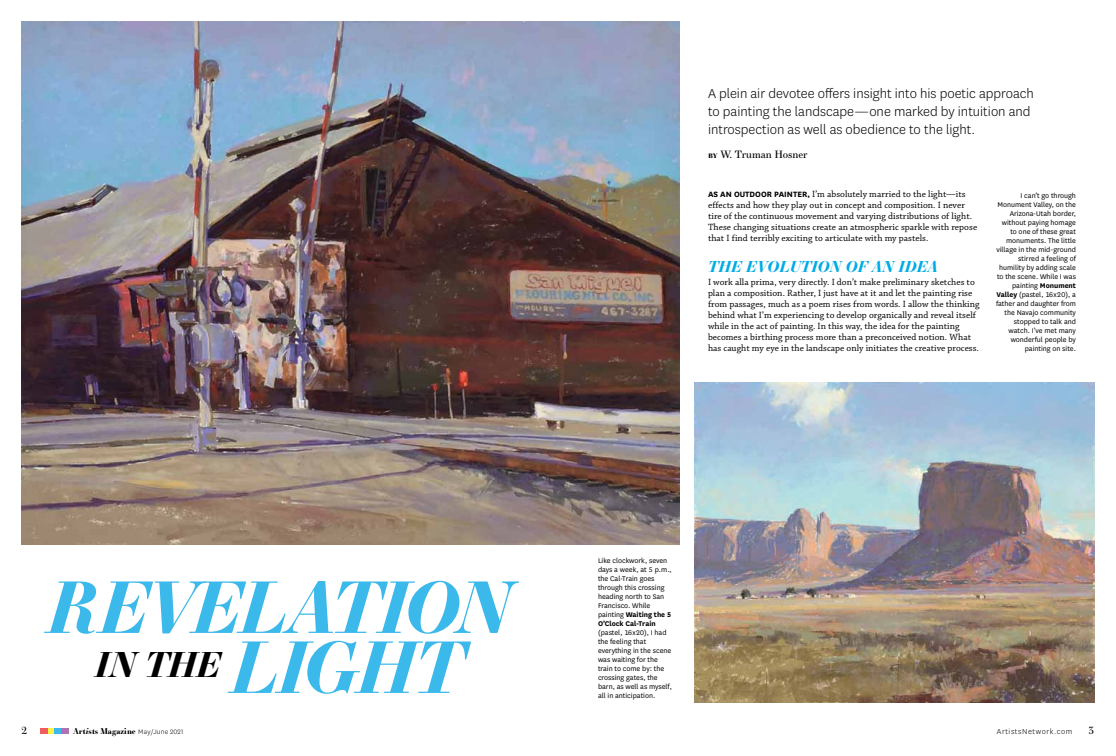
<style>
.page{position:relative;width:1116px;height:756px;background:#fff}
.page>*{position:absolute;margin:0;border:0;box-sizing:border-box;transform-origin:0 0}
.t1{font:italic 700 70px "Essonnes Display";letter-spacing:-.04em;color:#3cb9eb}
.t2{font:italic 700 34px "Essonnes Display";color:#000}
.t3{font:300 15px/18px "National";color:#000}
.t4{font:italic 700 15px "Essonnes Display";letter-spacing:.005em;color:#00abe6}
.t5{font:10.2px "Essonnes Text";color:#000}
.t6{font:10px "Essonnes Text";color:#000}
.t7{font:9.5px/11px "Chaparral Pro";letter-spacing:.005em;color:#000}
.t8{font:300 8.5px "National";letter-spacing:.07em;color:#000}
.t9{font:8px/9px "National";color:#000}
.t10{font:700 8px "Essonnes Display";letter-spacing:.01em;color:#000}
.s1{font-family:"Essonnes Display";font-weight:700;font-size:8.2px}
.s2{font-family:"National";font-weight:700;font-size:9px}
.s3{font-weight:700}
.s4{font-size:70px;color:#3cb9eb}
.s5{font-style:italic}
.s6{font-family:"National";font-weight:300;font-size:7.5px}
</style>
<div class="page">
<div style="left:47px;top:728px;width:7px;height:6px;background:#fff349"></div>
<div style="left:40px;top:728px;width:7px;height:6px;background:#f15d5d"></div>
<div style="left:54px;top:728px;width:8px;height:6px;background:#3cb9eb"></div>
<div style="left:62px;top:728px;width:7px;height:6px;background:#ad74b1"></div>
<img style="left:22px;top:22px;width:658px;height:522px">
<img style="left:694px;top:383px;width:400px;height:320px">
<h3 class="t3" style="left:708px;top:84px;width:327px">A plein air devotee offers insight into his poetic approach to painting the landscape—one marked by intuition and introspection as well as obedience to the light.</h3>
<p class="t5" style="left:708px;top:146px;width:101px"><span class="s1">by</span> W. Truman Hosner</p>
<p class="t7" style="left:708px;top:189px;width:271px"><span class="s2">As an outdoor painter,</span> I’m absolutely married to the light—its effects and how they play out in concept and composition. I never tire of the continuous movement and varying distributions of light.<br>These changing situations create an atmospheric sparkle with repose that I find terribly exciting to articulate with my pastels.</p>
<h3 class="t4" style="left:708px;top:256px;width:231px">THE EVOLUTION OF AN IDEA</h3>
<p class="t7" style="left:708px;top:277px;width:273px">I work alla prima, very directly. I don’t make preliminary sketches to plan a composition. Rather, I just have at it and let the painting rise from passages, much as a poem rises from words. I allow the thinking behind what I’m experiencing to develop organically and reveal itself while in the act of painting. In this way, the idea for the painting becomes a birthing process more than a preconceived notion. What has caught my eye in the landscape only initiates the creative process.</p>
<p class="t9" style="left:996px;top:191px;width:81px;text-align:right">I can’t go through<br>Monument Valley, on the<br>Arizona-Utah border, without paying homage to one of these great monuments. The little village in the mid-ground stirred a feeling of humility by adding scale to the scene. While I was painting <span class="s3">Monument<br>Valley</span> (pastel, 16x20), a father and daughter from the Navajo community stopped to talk and watch. I’ve met many wonderful people by painting on site.</p>
<h1 class="t1" style="left:47px;top:557px;width:465px">REVELATION</h1>
<h2 class="t2" style="left:95px;top:640px;width:374px">IN THE <span class="s4">LIGHT</span></h2>
<p class="t9" style="left:598px;top:555px;width:75px">Like clockwork, seven days a week, at 5 p.m., the Cal-Train goes through this crossing heading north to San<br>Francisco. While painting <span class="s3">Waiting the 5<br>O’Clock Cal-Train</span></p>
<p class="t9" style="left:598px;top:627px;width:75px">(pastel, 16x20), I had the feeling that everything in the scene was waiting for the train to come by: the crossing gates, the barn, as well as myself, all in anticipation.</p>
<p class="t6" style="left:22px;top:724px;width:7px">2</p>
<p class="t10" style="left:73px;top:726px;width:112px">Art<span class="s5">I</span>sts Magazine <span class="s6">May/June 2021</span></p>
<p class="t8" style="left:997px;top:727px;width:77px">ArtistsNetwork.com</p>
<p class="t6" style="left:1089px;top:724px;width:7px">3</p>
</div>
